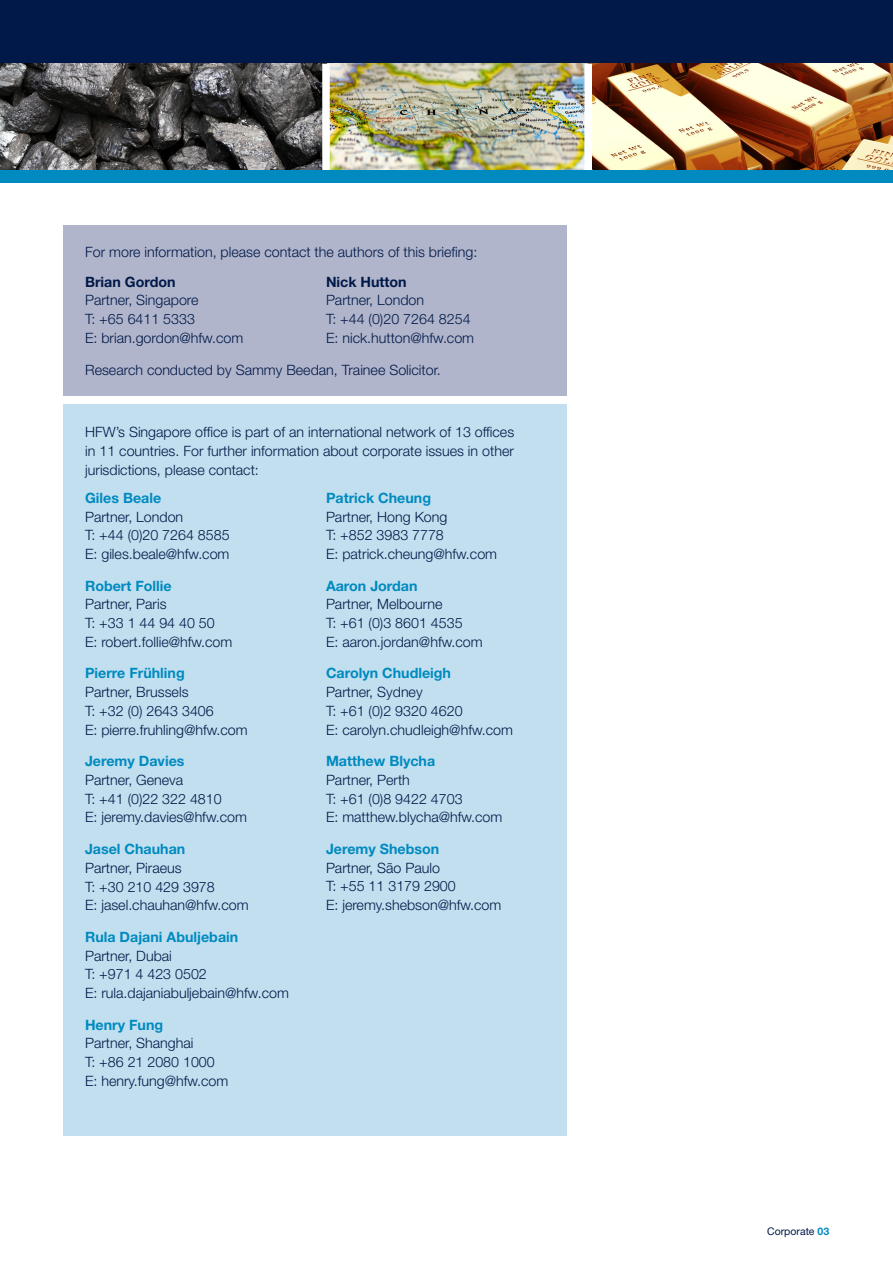
<style>
.page{position:relative;width:893px;height:1263px;background:#fff}
.page>*{position:absolute;margin:0;border:0;box-sizing:border-box;transform-origin:0 0}
.BRIEFING_-_Contact_D{font:300 14.25px/18.8px "Helvetica Neue LT Std";color:#001948}
.BRIEFING_-_Bodytext{font:300 14.25px/18.8px "Helvetica Neue LT Std";color:#001948;text-align:justify}
.BRIEFING_-_Contact_N{font:700 14.25px "Helvetica Neue LT Std";color:#008ac0}
.BRIEFING_-_Subhead_1{font:300 14.25px/18.8px "Helvetica Neue LT Std";color:#001948}
.BRIEFING_-_Contact_N-2{font:700 14.25px "Helvetica Neue LT Std";color:#001948}
.BRIEFING_-_Footer__P{font:10.5px "Helvetica Neue LT Std";color:#001948}
.s1{font-weight:700;color:#008ac0}
</style>
<div class="page">
<div style="left:64px;top:225px;width:503px;height:170px;background:#b1b5cb"></div>
<div style="left:64px;top:404px;width:503px;height:732px;background:#c2dfef"></div>
<div style="left:0;top:0;width:893px;height:170px;background:#001948"></div>
<img style="left:0;top:64px;width:893px;height:106px">
<div style="left:584px;top:64px;width:8px;height:106px;background:#fff"></div>
<div style="left:322px;top:64px;width:8px;height:106px;background:#fff"></div>
<div style="left:0;top:170px;width:893px;height:13px;background:#008ac0"></div>
<p class="BRIEFING_-_Bodytext" style="left:85px;top:242px;width:394px">For more information, please contact the authors of this briefing:</p>
<p class="BRIEFING_-_Contact_N-2" style="left:85px;top:273px;width:92px">Brian Gordon</p>
<p class="BRIEFING_-_Contact_D" style="left:85px;top:291px;width:115px">Partner, Singapore</p>
<p class="BRIEFING_-_Subhead_1" style="left:85px;top:309px;width:160px">T: +65 6411 5333<br>E: brian.gordon@hfw.com</p>
<p class="BRIEFING_-_Contact_N-2" style="left:326px;top:273px;width:82px">Nick Hutton</p>
<p class="BRIEFING_-_Contact_D" style="left:326px;top:291px;width:100px">Partner, London</p>
<p class="BRIEFING_-_Contact_D" style="left:326px;top:309px;width:150px">T: +44 (0)20 7264 8254<br>E: nick.hutton@hfw.com</p>
<p class="BRIEFING_-_Bodytext" style="left:85px;top:361px;width:357px">Research conducted by Sammy Beedan, Trainee Solicitor.</p>
<p class="BRIEFING_-_Bodytext" style="left:85px;top:423px;width:430px">HFW’s Singapore office is part of an international network of 13 offices in 11 countries. For further information about corporate issues in other jurisdictions, please contact:</p>
<p class="BRIEFING_-_Contact_N" style="left:85px;top:489px;width:78px">Giles Beale</p>
<p class="BRIEFING_-_Contact_D" style="left:85px;top:507px;width:100px">Partner, London</p>
<p class="BRIEFING_-_Contact_D" style="left:85px;top:526px;width:146px">T: +44 (0)20 7264 8585</p>
<p class="BRIEFING_-_Contact_D" style="left:85px;top:544px;width:146px">E: giles.beale@hfw.com</p>
<p class="BRIEFING_-_Contact_N" style="left:85px;top:577px;width:88px">Robert Follie</p>
<p class="BRIEFING_-_Contact_D" style="left:85px;top:595px;width:83px">Partner, Paris</p>
<p class="BRIEFING_-_Contact_D" style="left:85px;top:613px;width:131px">T: +33 1 44 94 40 50</p>
<p class="BRIEFING_-_Contact_D" style="left:85px;top:632px;width:149px">E: robert.follie@hfw.com</p>
<p class="BRIEFING_-_Contact_N" style="left:85px;top:664px;width:101px">Pierre Frühling</p>
<p class="BRIEFING_-_Contact_D" style="left:85px;top:682px;width:105px">Partner, Brussels</p>
<p class="BRIEFING_-_Contact_D" style="left:85px;top:701px;width:130px">T: +32 (0) 2643 3406</p>
<p class="BRIEFING_-_Contact_D" style="left:85px;top:720px;width:164px">E: pierre.fruhling@hfw.com</p>
<p class="BRIEFING_-_Contact_N" style="left:85px;top:752px;width:101px">Jeremy Davies</p>
<p class="BRIEFING_-_Contact_D" style="left:85px;top:770px;width:100px">Partner, Geneva</p>
<p class="BRIEFING_-_Contact_D" style="left:85px;top:789px;width:138px">T: +41 (0)22 322 4810</p>
<p class="BRIEFING_-_Contact_D" style="left:85px;top:808px;width:163px">E: jeremy.davies@hfw.com</p>
<p class="BRIEFING_-_Contact_N" style="left:85px;top:840px;width:102px">Jasel Chauhan</p>
<p class="BRIEFING_-_Contact_D" style="left:85px;top:858px;width:98px">Partner, Piraeus</p>
<p class="BRIEFING_-_Contact_D" style="left:85px;top:877px;width:131px">T: +30 210 429 3978</p>
<p class="BRIEFING_-_Contact_D" style="left:85px;top:895px;width:165px">E: jasel.chauhan@hfw.com</p>
<p class="BRIEFING_-_Contact_N" style="left:85px;top:928px;width:155px">Rula Dajani Abuljebain</p>
<p class="BRIEFING_-_Contact_D" style="left:85px;top:946px;width:88px">Partner, Dubai</p>
<p class="BRIEFING_-_Contact_D" style="left:85px;top:964px;width:123px">T: +971 4 423 0502</p>
<p class="BRIEFING_-_Contact_D" style="left:85px;top:983px;width:205px">E: rula.dajaniabuljebain@hfw.com</p>
<p class="BRIEFING_-_Contact_N" style="left:85px;top:1016px;width:80px">Henry Fung</p>
<p class="BRIEFING_-_Contact_D" style="left:85px;top:1033px;width:110px">Partner, Shanghai</p>
<p class="BRIEFING_-_Contact_D" style="left:85px;top:1052px;width:131px">T: +86 21 2080 1000</p>
<p class="BRIEFING_-_Contact_D" style="left:85px;top:1071px;width:145px">E: henry.fung@hfw.com</p>
<p class="BRIEFING_-_Contact_N" style="left:326px;top:489px;width:107px">Patrick Cheung</p>
<p class="BRIEFING_-_Contact_D" style="left:326px;top:507px;width:123px">Partner, Hong Kong</p>
<p class="BRIEFING_-_Contact_D" style="left:326px;top:525px;width:119px">T: +852 3983 7778</p>
<p class="BRIEFING_-_Contact_D" style="left:326px;top:544px;width:173px">E: patrick.cheung@hfw.com</p>
<p class="BRIEFING_-_Contact_N" style="left:326px;top:577px;width:93px">Aaron Jordan</p>
<p class="BRIEFING_-_Contact_D" style="left:326px;top:594px;width:118px">Partner, Melbourne</p>
<p class="BRIEFING_-_Contact_D" style="left:326px;top:613px;width:138px">T: +61 (0)3 8601 4535</p>
<p class="BRIEFING_-_Contact_D" style="left:326px;top:632px;width:158px">E: aaron.jordan@hfw.com</p>
<p class="BRIEFING_-_Contact_N" style="left:326px;top:664px;width:127px">Carolyn Chudleigh</p>
<p class="BRIEFING_-_Contact_D" style="left:326px;top:682px;width:98px">Partner, Sydney</p>
<p class="BRIEFING_-_Contact_D" style="left:326px;top:701px;width:138px">T: +61 (0)2 9320 4620</p>
<p class="BRIEFING_-_Contact_D" style="left:326px;top:720px;width:188px">E: carolyn.chudleigh@hfw.com</p>
<p class="BRIEFING_-_Contact_N" style="left:326px;top:752px;width:111px">Matthew Blycha</p>
<p class="BRIEFING_-_Contact_D" style="left:326px;top:770px;width:85px">Partner, Perth</p>
<p class="BRIEFING_-_Contact_D" style="left:326px;top:789px;width:138px">T: +61 (0)8 9422 4703</p>
<p class="BRIEFING_-_Contact_D" style="left:326px;top:808px;width:178px">E: matthew.blycha@hfw.com</p>
<p class="BRIEFING_-_Contact_N" style="left:326px;top:840px;width:115px">Jeremy Shebson</p>
<p class="BRIEFING_-_Contact_D" style="left:326px;top:858px;width:116px">Partner, São Paulo</p>
<p class="BRIEFING_-_Contact_D" style="left:326px;top:877px;width:131px">T: +55 11 3179 2900</p>
<p class="BRIEFING_-_Contact_D" style="left:326px;top:895px;width:177px">E: jeremy.shebson@hfw.com</p>
<p class="BRIEFING_-_Footer__P" style="left:767px;top:1225px;width:64px">Corporate <span class="s1">03</span></p>
</div>
